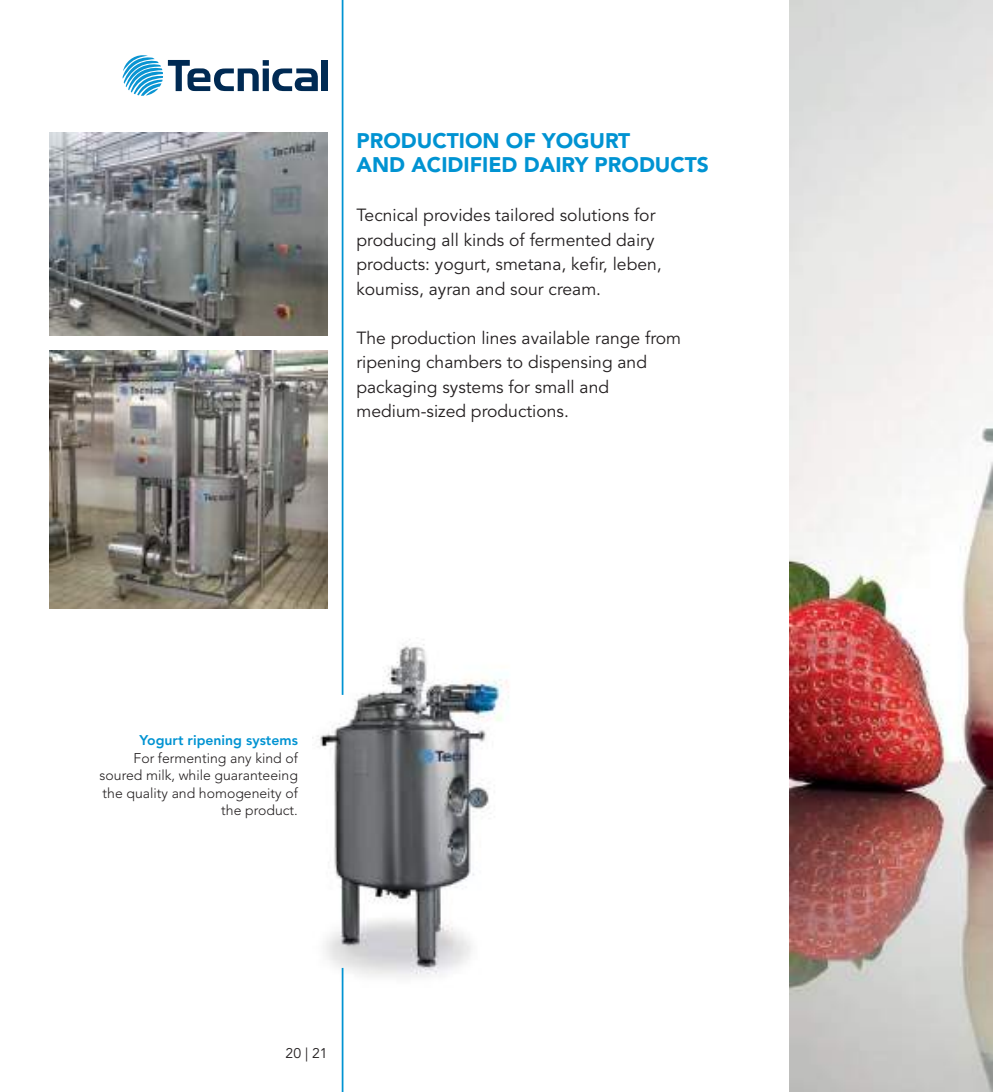
<style>
.page{position:relative;width:993px;height:1092px;background:#fff}
.page>*{position:absolute;margin:0;border:0;box-sizing:border-box;transform-origin:0 0}
.t1{font:900 21px/24.5px "Avenir";color:#0093d2}
.t2{font:17.5px/24.5px "Avenir";color:#231f20}
.t3{font:300 14px/17.5px "Avenir";color:#231f20;text-align:right}
.t4{font:800 14px "Avenir";color:#0093d2}
.t5{font:14px "Avenir";color:#231f20}
</style>
<div class="page">
<img style="left:312px;top:638px;width:197px;height:349px">
<hr style="left:341px;top:0;width:2px;height:694px;background:#0093d2">
<hr style="left:341px;top:967px;width:2px;height:124px;background:#0093d2">
<img style="left:789px;top:0;width:203px;height:1091px">
<img style="left:50px;top:350px;width:277px;height:258px">
<img style="left:50px;top:132px;width:277px;height:203px">
<div style="left:321px;top:60px;width:7px;height:31px;background:#002a53"></div>
<svg style="left:122px;top:55px;width:196px;height:41px"></svg>
<p class="t1" style="left:356px;top:130px;width:354px">PRODUCTION OF YOGURT<br>AND ACIDIFIED DAIRY PRODUCTS</p>
<p class="t2" style="left:356px;top:205px;width:306px">Tecnical provides tailored solutions for producing all kinds of fermented dairy products: yogurt, smetana, kefir, leben, koumiss, ayran and sour cream.</p>
<p class="t2" style="left:356px;top:327px;width:326px">The production lines available range from ripening chambers to dispensing and packaging systems for small and medium-sized productions.</p>
<p class="t4" style="left:139px;top:734px;width:160px">Yogurt ripening systems</p>
<p class="t3" style="left:99px;top:750px;width:200px">For fermenting any kind of soured milk, while guaranteeing the quality and homogeneity of the product.</p>
<p class="t5" style="left:285px;top:1047px;width:44px">20 | 21</p>
</div>
